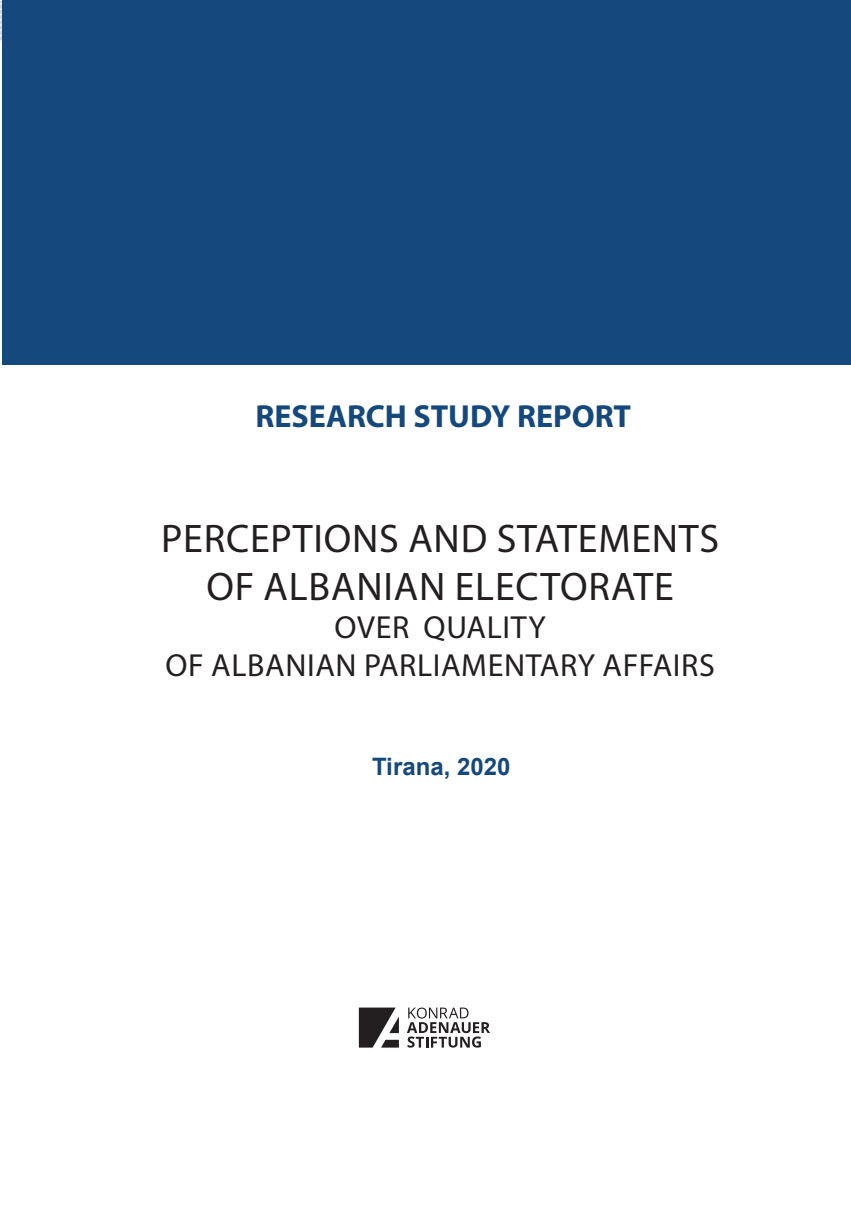
<style>
.page{position:relative;width:851px;height:1219px;background:#fff}
.page>*{position:absolute;margin:0;border:0;box-sizing:border-box;transform-origin:0 0}
.t1{font:40px/48px "Myriad Pro";letter-spacing:.02em;color:#231f20;text-align:center}
.t2{font:32px/38.4px "Myriad Pro";letter-spacing:.02em;color:#231f20;text-align:center}
.t3{font:700 32px "Myriad Pro";color:#15497e}
.t4{font:700 24px "Arial";color:#15497e}
</style>
<div class="page">
<div style="left:2px;top:1px;width:848px;height:364px;background:#15497e"></div>
<svg style="left:407px;top:1007px;width:83px;height:41px"></svg>
<svg style="left:359px;top:1007px;width:40px;height:41px"></svg>
<p class="t3" style="left:255px;top:395px;width:377px">RESEARCH STUDY REPORT</p>
<p class="t1" style="left:161px;top:514px;width:559px">PERCEPTIONS AND STATEMENTS<br>OF ALBANIAN ELECTORATE</p>
<p class="t2" style="left:165px;top:608px;width:551px">OVER QUALITY<br>OF ALBANIAN PARLIAMENTARY AFFAIRS</p>
<p class="t4" style="left:372px;top:751px;width:140px">Tirana, 2020</p>
</div>
